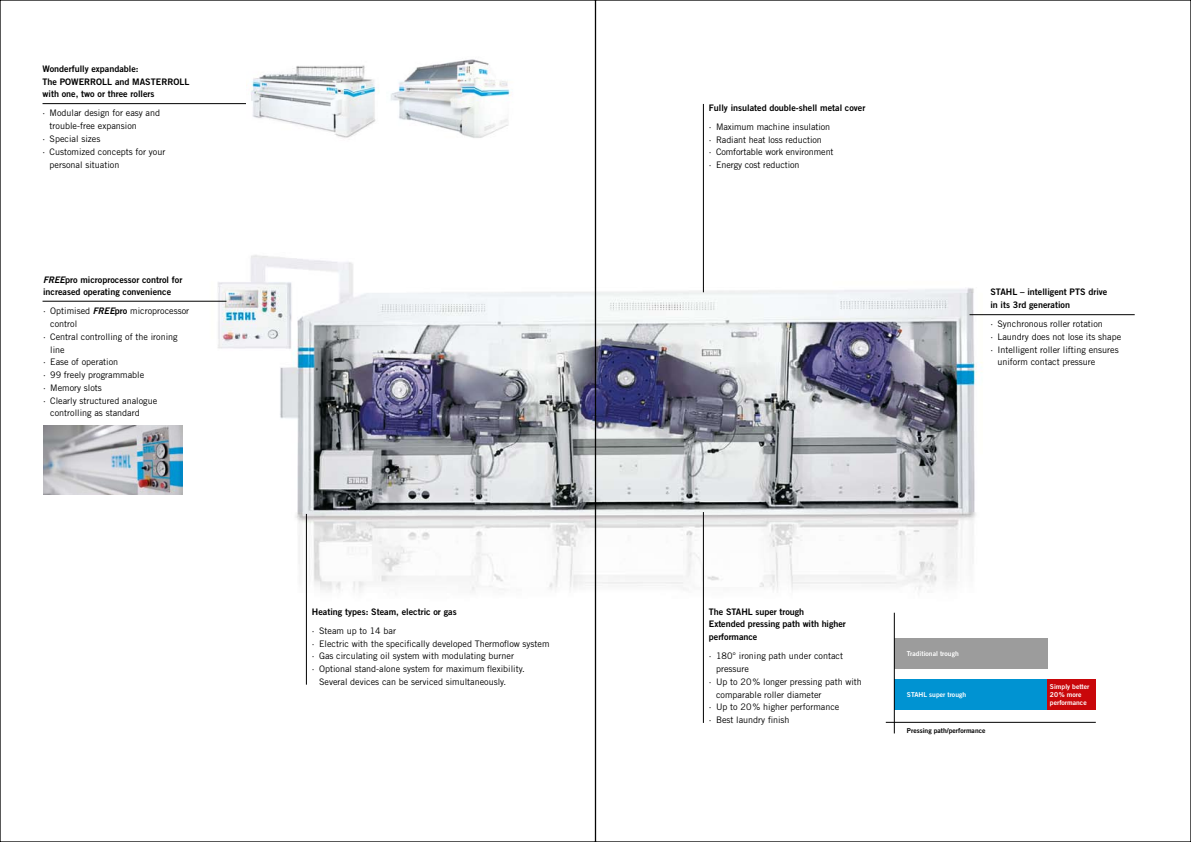
<style>
.page{position:relative;width:1191px;height:842px;background:#fff}
.page>*{position:absolute;margin:0;border:0;box-sizing:border-box;transform-origin:0 0}
.t1{font:9px/12.8px "Trade Gothic LT";color:#000}
.t2{font:9px/12.8px "Trade Gothic LT Bold Two";color:#000}
.t3{font:6.8px/8.1px "Trade Gothic LT Bold Two";color:#fff}
.t4{font:6.8px "Trade Gothic LT Bold Two";color:#000}
.s1{font-style:italic}
.s2{font-family:"Trade Gothic LT Bold Two";font-style:italic}
.s3{font-family:"Trade Gothic LT Bold Two"}
</style>
<div class="page">
<img style="left:176px;top:213px;width:831px;height:447px">
<hr style="left:43px;top:301px;width:183px;height:1px;background:#000">
<hr style="left:43px;top:103px;width:206px;height:1px;background:#000">
<img style="left:43px;top:425px;width:139px;height:69px">
<img style="left:246px;top:65px;width:133px;height:73px">
<img style="left:390px;top:59px;width:121px;height:79px">
<hr style="left:703px;top:104px;width:1px;height:188px;background:#000">
<hr style="left:703px;top:512px;width:1px;height:211px;background:#000">
<hr style="left:306px;top:514px;width:1px;height:171px;background:#000">
<div style="left:894px;top:638px;width:153px;height:31px;background:#9c9c9c"></div>
<div style="left:894px;top:679px;width:153px;height:31px;background:#0093d2"></div>
<div style="left:1047px;top:679px;width:48px;height:31px;background:#c9070a"></div>
<hr style="left:885px;top:722px;width:210px;height:1px;background:#000">
<hr style="left:894px;top:613px;width:1px;height:120px;background:#000">
<hr style="left:969px;top:314px;width:165px;height:1px;background:#000">
<p class="t2" style="left:43px;top:62px;width:98px">Wonderfully expandable:<br>The POWERROLL</p>
<p class="t2" style="left:43px;top:75px;width:113px;text-indent:73px">and MASTERROLL with one, two or three rollers</p>
<p class="t1" style="left:43px;top:107px;width:119px">· Modular design for easy and</p>
<p class="t1" style="left:50px;top:120px;width:89px">trouble-free expansion</p>
<p class="t1" style="left:43px;top:132px;width:59px">· Special sizes</p>
<p class="t1" style="left:43px;top:145px;width:124px">· Customized concepts for your</p>
<p class="t1" style="left:50px;top:158px;width:71px">personal situation</p>
<p class="t2" style="left:43px;top:273px;width:141px"><span class="s1">FREE</span>pro microprocessor control for increased operating convenience</p>
<p class="t1" style="left:43px;top:305px;width:148px">· Optimised <span class="s2">FREE</span><span class="s3">pro</span> microprocessor</p>
<p class="t1" style="left:50px;top:317px;width:28px">control</p>
<p class="t1" style="left:43px;top:330px;width:136px">· Central controlling of the ironing</p>
<p class="t1" style="left:50px;top:343px;width:16px">line</p>
<p class="t1" style="left:43px;top:356px;width:77px">· Ease of operation</p>
<p class="t1" style="left:43px;top:368px;width:103px">· 99 freely programmable</p>
<p class="t1" style="left:43px;top:381px;width:60px">· Memory slots</p>
<p class="t1" style="left:43px;top:394px;width:116px">· Clearly structured analogue</p>
<p class="t1" style="left:50px;top:407px;width:91px">controlling as standard</p>
<p class="t2" style="left:312px;top:605px;width:146px">Heating types: Steam, electric or gas</p>
<p class="t1" style="left:312px;top:624px;width:86px">· Steam up to 14 bar</p>
<p class="t1" style="left:312px;top:637px;width:239px">· Electric with the specifically developed Thermoflow system</p>
<p class="t1" style="left:312px;top:650px;width:204px">· Gas circulating oil system with modulating burner</p>
<p class="t1" style="left:312px;top:662px;width:214px">· Optional stand-alone system for maximum flexibility.</p>
<p class="t1" style="left:319px;top:675px;width:189px">Several devices can be serviced simultaneously.</p>
<p class="t2" style="left:709px;top:101px;width:158px">Fully insulated double-shell metal cover</p>
<p class="t1" style="left:709px;top:120px;width:126px">· Maximum machine insulation · Radiant heat loss reduction<br>· Comfortable work environment · Energy cost reduction</p>
<p class="t2" style="left:990px;top:285px;width:118px">STAHL – intelligent PTS drive in its 3rd generation</p>
<p class="t1" style="left:990px;top:317px;width:114px">· Synchronous roller rotation</p>
<p class="t1" style="left:990px;top:330px;width:132px">· Laundry does not lose its shape</p>
<p class="t1" style="left:990px;top:343px;width:130px">· Intelligent roller lifting ensures</p>
<p class="t1" style="left:997px;top:356px;width:99px">uniform contact pressure</p>
<p class="t2" style="left:709px;top:605px;width:139px">The STAHL super trough<br>Extended pressing path with higher performance</p>
<p class="t1" style="left:709px;top:649px;width:136px">· 180° ironing path under contact</p>
<p class="t1" style="left:716px;top:662px;width:34px">pressure</p>
<p class="t1" style="left:709px;top:675px;width:154px">· Up to 20% longer pressing path with</p>
<p class="t1" style="left:716px;top:688px;width:107px">comparable roller diameter</p>
<p class="t1" style="left:709px;top:700px;width:132px">· Up to 20% higher performance</p>
<p class="t1" style="left:709px;top:713px;width:82px">· Best laundry finish</p>
<p class="t3" style="left:907px;top:649px;width:53px">Traditional trough</p>
<p class="t3" style="left:907px;top:690px;width:61px">STAHL super trough</p>
<p class="t3" style="left:1050px;top:682px;width:41px">Simply better<br>20% more performance</p>
<p class="t4" style="left:907px;top:727px;width:80px">Pressing path/performance</p>
</div>
